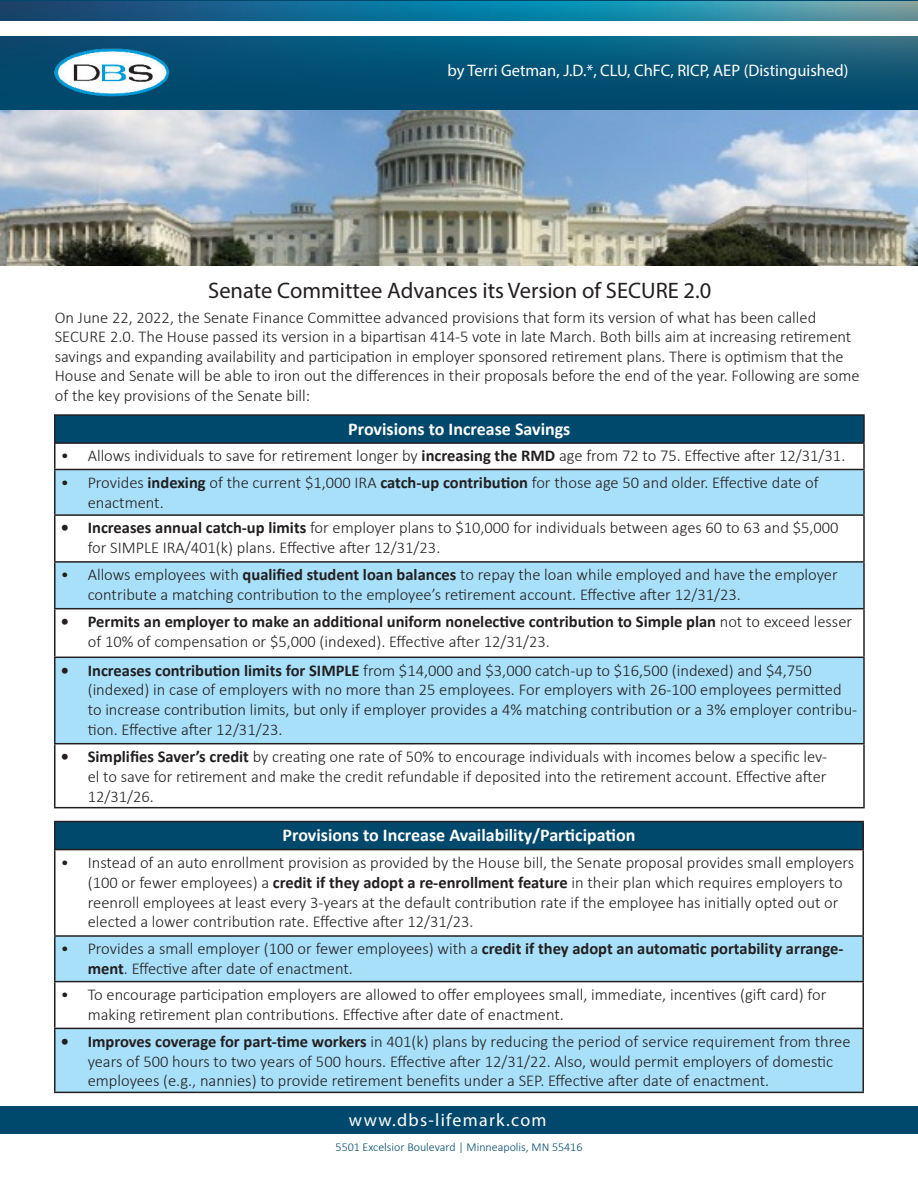
<style>
.page{position:relative;width:918px;height:1188px;background:#fff}
.page>*{position:absolute;margin:0;border:0;box-sizing:border-box;transform-origin:0 0}
.t1{font:22.5px "Myriad Pro";color:#231f20}
.t2{font:700 18px "Calibri";color:#fff}
.t3{font:18px "Myriad Pro";letter-spacing:.07em;color:#fff}
.t4{font:16.65px "Myriad Pro";color:#fff}
.t5{font:300 16.5px/19.8px "Calibri";color:#231f20}
.t6{font:700 16.5px/19.8px "Calibri";color:#231f20}
.t7{font:300 12px "Calibri";color:#00496c}
.s1{font-weight:700}
.s2{font-weight:300}
</style>
<div class="page">
<img style="left:1px;top:2px;width:917px;height:109px">
<div style="left:0;top:21px;width:918px;height:15px;background:#fff"></div>
<div style="left:0;top:1106px;width:918px;height:28px;background:#00496c"></div>
<img style="left:54px;top:49px;width:116px;height:47px">
<div style="left:55px;top:415px;width:809px;height:28px;background:#00496c"></div>
<svg style="left:56px;top:468px;width:807px;height:339px"></svg>
<svg style="left:56px;top:470px;width:807px;height:273px;fill:#a8e0f9"></svg>
<hr style="left:54px;top:414px;width:811px;height:2px;background:#231f20">
<hr style="left:54px;top:416px;width:2px;height:26px;background:#231f20">
<hr style="left:863px;top:416px;width:2px;height:26px;background:#231f20">
<hr style="left:54px;top:442px;width:811px;height:2px;background:#231f20">
<hr style="left:54px;top:444px;width:2px;height:25px;background:#231f20">
<hr style="left:863px;top:444px;width:2px;height:25px;background:#231f20">
<hr style="left:54px;top:469px;width:811px;height:1px;background:#231f20">
<hr style="left:54px;top:470px;width:2px;height:44px;background:#231f20">
<hr style="left:863px;top:470px;width:2px;height:44px;background:#231f20">
<hr style="left:54px;top:514px;width:811px;height:2px;background:#231f20">
<hr style="left:54px;top:516px;width:2px;height:45px;background:#231f20">
<hr style="left:863px;top:516px;width:2px;height:45px;background:#231f20">
<hr style="left:54px;top:561px;width:811px;height:2px;background:#231f20">
<hr style="left:54px;top:563px;width:2px;height:45px;background:#231f20">
<hr style="left:863px;top:563px;width:2px;height:45px;background:#231f20">
<hr style="left:54px;top:608px;width:811px;height:1px;background:#231f20">
<hr style="left:54px;top:609px;width:2px;height:48px;background:#231f20">
<hr style="left:863px;top:609px;width:2px;height:48px;background:#231f20">
<hr style="left:54px;top:657px;width:811px;height:1px;background:#231f20">
<hr style="left:54px;top:658px;width:2px;height:85px;background:#231f20">
<hr style="left:863px;top:658px;width:2px;height:85px;background:#231f20">
<hr style="left:54px;top:743px;width:811px;height:1px;background:#231f20">
<hr style="left:54px;top:744px;width:2px;height:63px;background:#231f20">
<hr style="left:863px;top:744px;width:2px;height:63px;background:#231f20">
<hr style="left:54px;top:807px;width:811px;height:1px;background:#231f20">
<div style="left:55px;top:822px;width:808px;height:28px;background:#00496c"></div>
<svg style="left:56px;top:850px;width:806px;height:1px"></svg>
<svg style="left:56px;top:937px;width:806px;height:155px;fill:#a8e0f9"></svg>
<hr style="left:54px;top:821px;width:810px;height:1px;background:#231f20">
<hr style="left:54px;top:822px;width:2px;height:27px;background:#231f20">
<hr style="left:862px;top:822px;width:2px;height:27px;background:#231f20">
<hr style="left:54px;top:849px;width:810px;height:1px;background:#231f20">
<hr style="left:54px;top:850px;width:2px;height:85px;background:#231f20">
<hr style="left:862px;top:850px;width:2px;height:85px;background:#231f20">
<hr style="left:54px;top:935px;width:810px;height:2px;background:#231f20">
<hr style="left:54px;top:937px;width:2px;height:44px;background:#231f20">
<hr style="left:862px;top:937px;width:2px;height:44px;background:#231f20">
<hr style="left:54px;top:981px;width:810px;height:1px;background:#231f20">
<hr style="left:54px;top:982px;width:2px;height:46px;background:#231f20">
<hr style="left:862px;top:982px;width:2px;height:46px;background:#231f20">
<hr style="left:54px;top:1028px;width:810px;height:1px;background:#231f20">
<hr style="left:54px;top:1029px;width:2px;height:63px;background:#231f20">
<hr style="left:862px;top:1029px;width:2px;height:63px;background:#231f20">
<hr style="left:54px;top:1092px;width:810px;height:1px;background:#231f20">
<img style="left:1px;top:111px;width:917px;height:155px">
<p class="t4" style="left:448px;top:60px;width:402px">by Terri Getman, J.D.*, CLU, ChFC, RICP, AEP (Distinguished)</p>
<p class="t1" style="left:208px;top:276px;width:505px">Senate Committee Advances its Version of SECURE 2.0</p>
<p class="t5" style="left:55px;top:307px;width:807px">On June 22, 2022, the Senate Finance Committee advanced provisions that form its version of what has been called SECURE 2.0. The House passed its version in a bipartisan 414-5 vote in late March. Both bills aim at increasing retirement savings and expanding availability and participation in employer sponsored retirement plans. There is optimism that the House and Senate will be able to iron out the differences in their proposals before the end of the year. Following are some of the key provisions of the Senate bill:</p>
<p class="t2" style="left:348px;top:416px;width:224px">Provisions to Increase Savings</p>
<p class="t5" style="left:61px;top:446px;width:786px">• Allows individuals to save for retirement longer by <span class="s1">increasing the RMD</span> age from 72 to 75. Effective after 12/31/31.</p>
<p class="t5" style="left:88px;top:472px;width:732px;text-indent:-27px">• Provides <span class="s1">indexing</span> of the current $1,000 IRA <span class="s1">catch-up contribution</span> for those age 50 and older. Effective date of enactment.</p>
<p class="t5" style="left:88px;top:518px;width:752px;text-indent:-27px"><span class="s1">• Increases annual catch-up limits</span> for employer plans to $10,000 for individuals between ages 60 to 63 and $5,000 for SIMPLE IRA/401(k) plans. Effective after 12/31/23.</p>
<p class="t5" style="left:88px;top:565px;width:751px;text-indent:-27px">• Allows employees with <span class="s1">qualified student loan balances</span> to repay the loan while employed and have the employer contribute a matching contribution to the employee’s retirement account. Effective after 12/31/23.</p>
<p class="t6" style="left:88px;top:611px;width:766px;text-indent:-27px">• Permits an employer to make an additional uniform nonelective contribution to Simple plan <span class="s2">not to exceed lesser of 10% of compensation or $5,000 (indexed). Effective after 12/31/23.</span></p>
<p class="t5" style="left:88px;top:660px;width:771px;text-indent:-27px"><span class="s1">• Increases contribution limits for SIMPLE</span> from $14,000 and $3,000 catch-up to $16,500 (indexed) and $4,750 (indexed) in case of employers with no more than 25 employees. For employers with 26-100 employees permitted to increase contribution limits, but only if employer provides a 4% matching contribution or a 3% employer contribu&shy;tion. Effective after 12/31/23.</p>
<p class="t5" style="left:88px;top:747px;width:741px;text-align:justify;text-indent:-27px"><span class="s1">• Simplifies Saver’s credit</span> by creating one rate of 50% to encourage individuals with incomes below a specific lev&shy;el to save for retirement and make the credit refundable if deposited into the retirement account. Effective after 12/31/26.</p>
<p class="t2" style="left:283px;top:822px;width:354px">Provisions to Increase Availability/Participation</p>
<p class="t5" style="left:88px;top:852px;width:768px;text-indent:-27px">• Instead of an auto enrollment provision as provided by the House bill, the Senate proposal provides small employers (100 or fewer employees) a <span class="s1">credit if they adopt a re-enrollment feature</span> in their plan which requires employers to reenroll employees at least every 3-years at the default contribution rate if the employee has initially opted out or elected a lower contribution rate. Effective after 12/31/23.</p>
<p class="t5" style="left:88px;top:939px;width:757px;text-indent:-27px">• Provides a small employer (100 or fewer employees) with a <span class="s1">credit if they adopt an automatic portability arrange&shy;ment</span>. Effective after date of enactment.</p>
<p class="t5" style="left:88px;top:984px;width:740px;text-indent:-27px">• To encourage participation employers are allowed to offer employees small, immediate, incentives (gift card) for making retirement plan contributions. Effective after date of enactment.</p>
<p class="t5" style="left:88px;top:1031px;width:764px;text-indent:-27px"><span class="s1">• Improves coverage for part-time workers</span> in 401(k) plans by reducing the period of service requirement from three years of 500 hours to two years of 500 hours. Effective after 12/31/22. Also, would permit employers of domestic employees (e.g., nannies) to provide retirement benefits under a SEP. Effective after date of enactment.</p>
<p class="t3" style="left:349px;top:1109px;width:199px">www.dbs-lifemark.com</p>
<p class="t7" style="left:336px;top:1139px;width:248px">5501 Excelsior Boulevard | Minneapolis, MN 55416</p>
</div>
